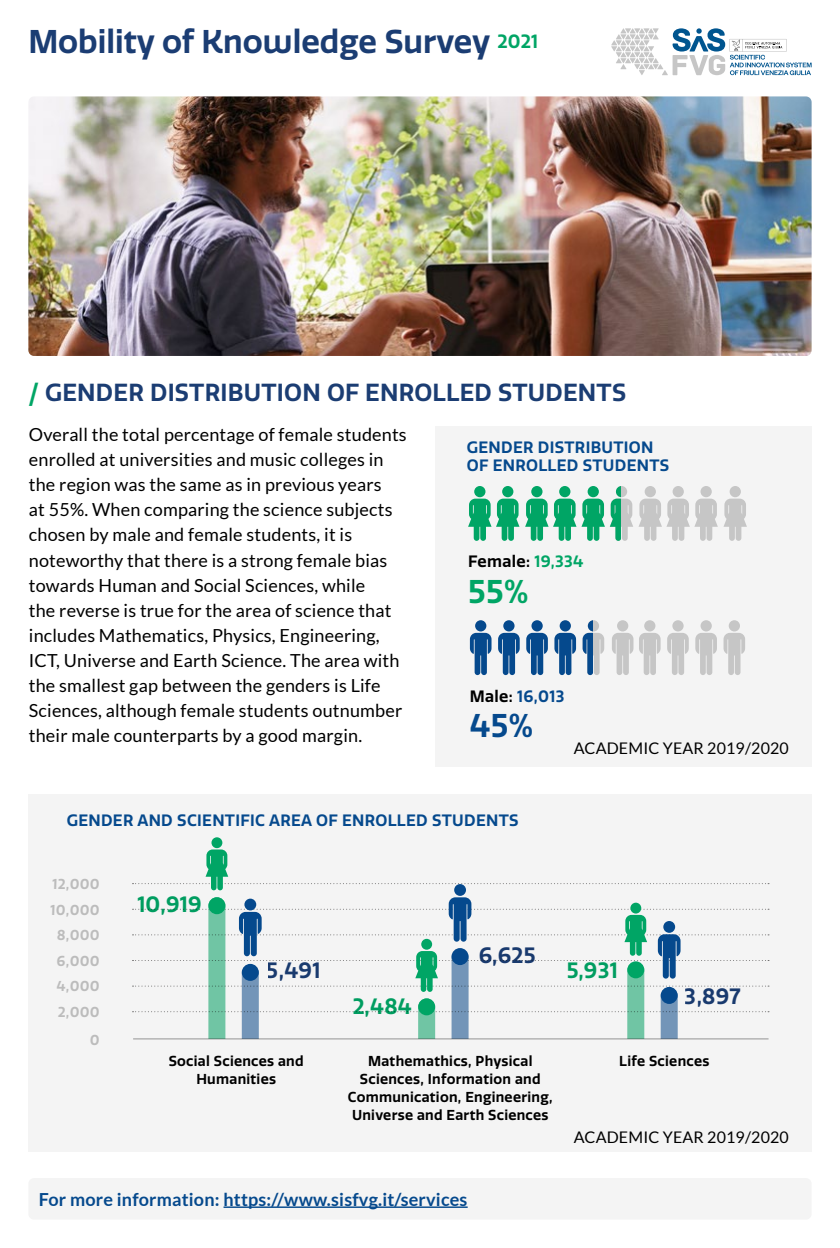
<style>
.page{position:relative;width:840px;height:1248px;background:#fff}
.page>*{position:absolute;margin:0;border:0;box-sizing:border-box;transform-origin:0 0}
.t1{font:600 32px "Quatro";color:#1b3d73}
.t2{font:600 32px "Quatro";color:#00a565}
.t3{font:600 32px "Quatro";color:#05498d}
.t4{font:600 24px "Quatro";letter-spacing:.01em;color:#1b3d73}
.t5{font:600 21.6px "Quatro";letter-spacing:.01em;color:#00a565}
.t6{font:600 21.6px "Quatro";letter-spacing:.01em;color:#1b3d73}
.t7{font:18px/25px "Lato";letter-spacing:.01em;color:#000}
.t8{font:700 18px "Lato";letter-spacing:.01em;color:#05498d}
.t9{font:600 16px/18px "Quatro";letter-spacing:.02em;color:#05498d}
.t10{font:16px "Lato";letter-spacing:.01em;color:#000}
.t11{font:600 16px "Quatro";letter-spacing:.02em;color:#000}
.t12{font:600 14px/18px "Quatro";letter-spacing:.02em;color:#000;text-align:center}
.t13{font:600 14px/25.6px "Quatro";color:#bcbcbc}
.s1{font-size:18.6px;color:#00a565}
.s2{color:#00a565}
.s3{color:#000}
</style>
<div class="page">
<div style="left:28px;top:1177px;width:783px;height:42px;background:#f4f4f4;border-radius:6px"></div>
<hr style="left:223px;top:1206px;width:244px;height:1px;background:#05498d">
<svg style="left:611px;top:28px;width:200px;height:47px"></svg>
<img style="left:28px;top:96px;width:783px;height:260px">
<div style="left:28px;top:794px;width:783px;height:357px;background:#f4f4f4"></div>
<div style="left:435px;top:427px;width:376px;height:340px;background:#f4f4f4"></div>
<div style="left:474px;top:486px;width:11px;height:11px;background:#00a565;border-radius:50%"></div>
<div style="left:729px;top:486px;width:11px;height:11px;background:#c6c6c6;border-radius:50%"></div>
<svg style="left:723px;top:498px;width:23px;height:43px"></svg>
<div style="left:502px;top:486px;width:11px;height:11px;background:#00a565;border-radius:50%"></div>
<svg style="left:468px;top:498px;width:51px;height:43px"></svg>
<svg style="left:525px;top:486px;width:192px;height:55px"></svg>
<svg style="left:469px;top:632px;width:22px;height:43px"></svg>
<div style="left:475px;top:620px;width:11px;height:11px;background:#05498d;border-radius:50%"></div>
<svg style="left:695px;top:633px;width:21px;height:42px"></svg>
<div style="left:700px;top:620px;width:11px;height:11px;background:#c6c6c6;border-radius:50%"></div>
<svg style="left:526px;top:632px;width:21px;height:43px"></svg>
<div style="left:531px;top:620px;width:11px;height:11px;background:#05498d;border-radius:50%"></div>
<svg style="left:612px;top:633px;width:48px;height:42px"></svg>
<div style="left:643px;top:620px;width:12px;height:11px;background:#c6c6c6;border-radius:50%"></div>
<div style="left:616px;top:620px;width:12px;height:11px;background:#c6c6c6;border-radius:50%"></div>
<svg style="left:498px;top:632px;width:21px;height:43px"></svg>
<div style="left:503px;top:620px;width:11px;height:11px;background:#05498d;border-radius:50%"></div>
<svg style="left:592px;top:620px;width:12px;height:55px"></svg>
<svg style="left:582px;top:620px;width:10px;height:55px"></svg>
<svg style="left:723px;top:633px;width:21px;height:42px"></svg>
<div style="left:728px;top:620px;width:11px;height:11px;background:#c6c6c6;border-radius:50%"></div>
<svg style="left:554px;top:632px;width:21px;height:43px"></svg>
<div style="left:559px;top:620px;width:11px;height:11px;background:#05498d;border-radius:50%"></div>
<svg style="left:667px;top:633px;width:21px;height:42px"></svg>
<div style="left:672px;top:620px;width:11px;height:11px;background:#c6c6c6;border-radius:50%"></div>
<hr style="left:133px;top:1038px;width:635px;height:1px;background:#949494">
<div style="left:211px;top:837px;width:11px;height:11px;background:#00a565;border-radius:50%"></div>
<svg style="left:132px;top:849px;width:636px;height:41px"></svg>
<div style="left:454px;top:884px;width:11px;height:11px;background:#05498d;border-radius:50%"></div>
<svg style="left:132px;top:897px;width:636px;height:141px"></svg>
<div style="left:663px;top:920px;width:11px;height:12px;background:#05498d;border-radius:50%"></div>
<h1 class="t1" style="left:28px;top:23px;width:511px">Mobility of Knowledge Survey <span class="s1">2021</span></h1>
<h2 class="t4" style="left:28px;top:378px;width:599px"><span class="s2">/</span> GENDER DISTRIBUTION OF ENROLLED STUDENTS</h2>
<p class="t7" style="left:29px;top:422px;width:379px">Overall the total percentage of female students enrolled at universities and music colleges in the region was the same as in previous years<br>at 55%. When comparing the science subjects chosen by male and female students, it is noteworthy that there is a strong female bias towards Human and Social Sciences, while<br>the reverse is true for the area of science that includes Mathematics, Physics, Engineering, ICT, Universe and Earth Science. The area with the smallest gap between the genders is Life Sciences, although female students outnumber their male counterparts by a good margin.</p>
<p class="t9" style="left:466px;top:439px;width:204px">GENDER DISTRIBUTION<br>OF ENROLLED STUDENTS</p>
<p class="t11" style="left:468px;top:552px;width:117px">Female: <span class="s2">19,334</span></p>
<h1 class="t2" style="left:468px;top:572px;width:62px">55%</h1>
<p class="t9" style="left:469px;top:687px;width:96px"><span class="s3">Male:</span> 16,013</p>
<h1 class="t3" style="left:469px;top:706px;width:65px">45%</h1>
<p class="t10" style="left:573px;top:739px;width:216px">ACADEMIC YEAR 2019/2020</p>
<p class="t9" style="left:67px;top:811px;width:453px">GENDER AND SCIENTIFIC AREA OF ENROLLED STUDENTS</p>
<p class="t13" style="left:50px;top:871px;width:51px">12,000<br>10,000</p>
<p class="t13" style="left:57px;top:922px;width:45px">8,000</p>
<p class="t13" style="left:57px;top:948px;width:45px">6,000</p>
<p class="t13" style="left:56px;top:973px;width:45px">4,000</p>
<p class="t13" style="left:58px;top:998px;width:44px;line-height:27.4px;text-align:right">2,000<br>0</p>
<p class="t5" style="left:137px;top:891px;width:66px">10,919</p>
<p class="t6" style="left:266px;top:957px;width:55px">5,491</p>
<p class="t5" style="left:352px;top:993px;width:61px">2,484</p>
<p class="t6" style="left:478px;top:942px;width:59px">6,625</p>
<p class="t5" style="left:566px;top:958px;width:53px">5,931</p>
<p class="t6" style="left:684px;top:983px;width:57px">3,897</p>
<p class="t12" style="left:169px;top:1052px;width:136px">Social Sciences and<br>Humanities</p>
<p class="t12" style="left:348px;top:1052px;width:206px">Mathemathics, Physical<br>Sciences, Information and<br>Communication, Engineering,<br>Universe and Earth Sciences</p>
<p class="t12" style="left:619px;top:1052px;width:91px">Life Sciences</p>
<p class="t10" style="left:573px;top:1128px;width:216px">ACADEMIC YEAR 2019/2020</p>
<p class="t8" style="left:39px;top:1189px;width:430px">For more information: https://www.sisfvg.it/services</p>
</div>
